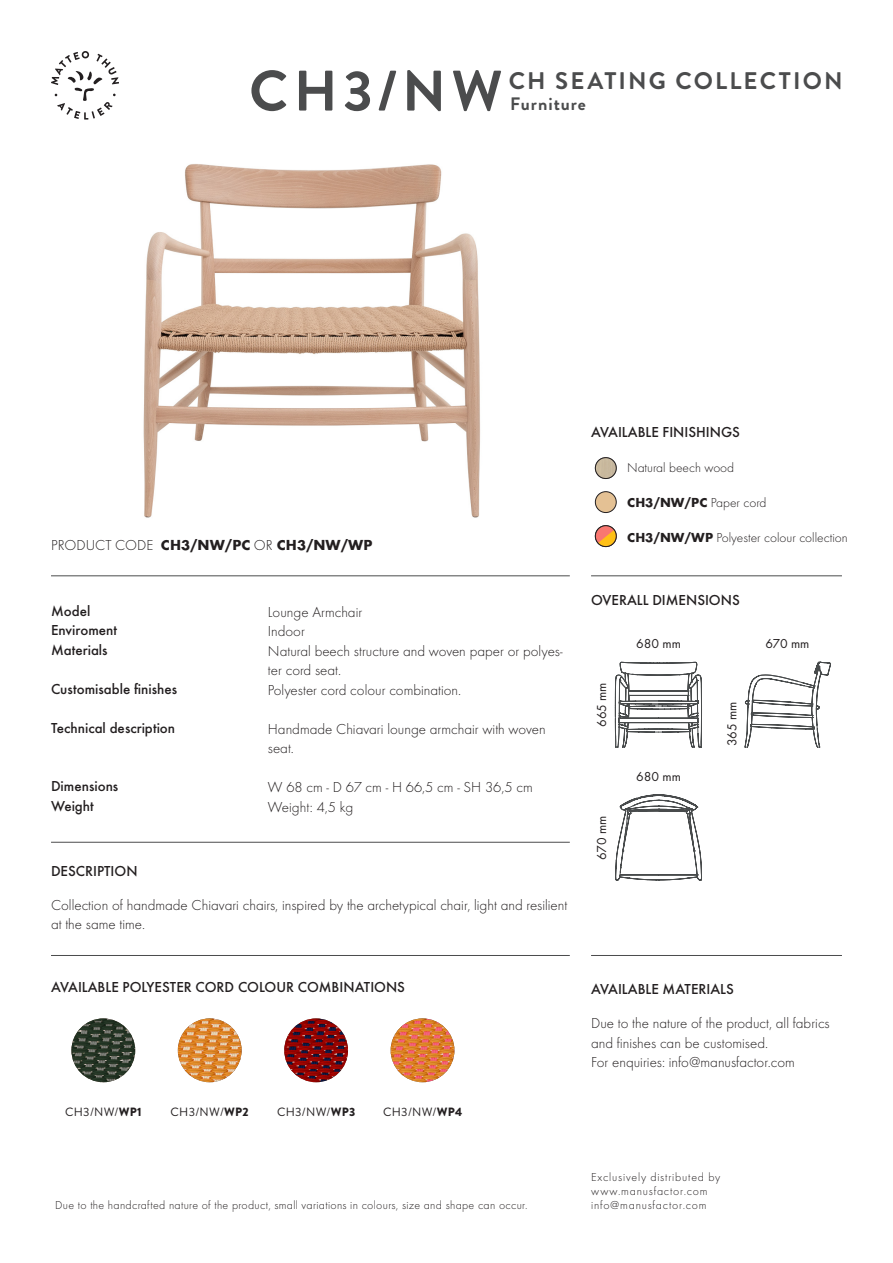
<style>
.page{position:relative;width:893px;height:1263px;background:#fff}
.page>*{position:absolute;margin:0;border:0;box-sizing:border-box;transform-origin:0 0}
.title_sessola{font:700 57px "Brandon Grotesque";color:#4b4c4d}
.t1{font:700 24px "Brandon Grotesque";letter-spacing:.09em;color:#4b4c4d}
.t2{font:700 18px "Brandon Grotesque";letter-spacing:.05em;color:#4b4c4d}
.t3{font:15px/19.5px "Futura TOT Ligh";color:#231f20}
.t4{font:500 15px "Futura TOT";color:#231f20}
.t5{font:15px "Futura T Bold";color:#231f20}
.t6{font:13.5px "Futura TOT Ligh";color:#231f20}
.t7{font:13.5px "Futura TOT";color:#231f20}
.t8{font:13.5px "Futura T Bold";color:#231f20}
.t9{font:12px "Futura TOT Ligh";letter-spacing:.025em;color:#231f20}
.t10{font:12px/13.5px "Futura TOT Ligh";letter-spacing:.065em;color:#231f20}
.t11{font:12px "Brandon Grotesque";letter-spacing:.025em;color:#231f20}
.s1{font-family:"Futura TOT Ligh"}
.s2{font-family:"Futura T Bold"}
.s3{font-weight:900}
</style>
<div class="page">
<svg style="left:51px;top:51px;width:68px;height:68px"></svg>
<hr style="left:591px;top:575px;width:251px;height:1px;background:#4b4c4d">
<hr style="left:51px;top:842px;width:519px;height:1px;background:#4b4c4d">
<hr style="left:591px;top:955px;width:251px;height:1px;background:#4b4c4d">
<hr style="left:51px;top:575px;width:519px;height:1px;background:#4b4c4d">
<svg style="left:615px;top:794px;width:87px;height:87px"></svg>
<svg style="left:615px;top:661px;width:87px;height:87px"></svg>
<svg style="left:744px;top:661px;width:87px;height:87px"></svg>
<img style="left:143px;top:164px;width:337px;height:354px">
<img style="left:595px;top:458px;width:21px;height:20px;border-radius:10px">
<div style="left:595px;top:457px;width:21px;height:22px;border:1px solid #231f20;border-radius:50%"></div>
<div style="left:595px;top:492px;width:21px;height:20px;background:#e4c194;border-radius:50%"></div>
<div style="left:595px;top:491px;width:21px;height:22px;border:1px solid #231f20;border-radius:50%"></div>
<svg style="left:595px;top:526px;width:21px;height:21px"></svg>
<svg style="left:598px;top:530px;width:19px;height:18px"></svg>
<div style="left:595px;top:525px;width:21px;height:22px;border:1px solid #231f20;border-radius:50%"></div>
<hr style="left:51px;top:955px;width:519px;height:1px;background:#4b4c4d">
<img style="left:71px;top:1018px;width:64px;height:64px;border-radius:32px">
<img style="left:391px;top:1018px;width:63px;height:64px;border-radius:32px">
<img style="left:178px;top:1018px;width:64px;height:64px;border-radius:32px">
<img style="left:284px;top:1018px;width:64px;height:64px;border-radius:32px">
<p class="title_sessola" style="left:249px;top:51px;width:255px">CH3/NW</p>
<h2 class="t1" style="left:509px;top:64px;width:336px">CH SEATING COLLECTION</h2>
<p class="t2" style="left:510px;top:91px;width:77px">Furniture</p>
<p class="t5" style="left:51px;top:536px;width:323px"><span class="s1">PRODUCT CODE</span> CH3/NW/PC <span class="s1">OR</span> CH3/NW/WP</p>
<p class="t4" style="left:591px;top:423px;width:150px">AVAILABLE FINISHINGS</p>
<p class="t6" style="left:627px;top:460px;width:109px">Natural beech wood</p>
<p class="t8" style="left:627px;top:495px;width:141px">CH3/NW/PC <span class="s1">Paper cord</span></p>
<p class="t6" style="left:627px;top:530px;width:222px"><span class="s2">CH3/NW/WP</span> Polyester colour collection</p>
<p class="t4" style="left:51px;top:602px;width:41px">Model</p>
<p class="t4" style="left:51px;top:621px;width:68px">Enviroment</p>
<p class="t4" style="left:51px;top:641px;width:58px">Materials</p>
<p class="t4" style="left:51px;top:680px;width:128px">Customisable finishes</p>
<p class="t4" style="left:51px;top:719px;width:126px">Technical description</p>
<p class="t4" style="left:51px;top:777px;width:69px">Dimensions</p>
<p class="t4" style="left:51px;top:797px;width:44px">Weight</p>
<p class="t3" style="left:268px;top:602px;width:96px">Lounge Armchair</p>
<p class="t3" style="left:268px;top:622px;width:39px">Indoor</p>
<p class="t3" style="left:268px;top:641px;width:296px">Natural beech structure and woven paper or polyes&shy;ter cord seat.</p>
<p class="t3" style="left:268px;top:680px;width:195px">Polyester cord colour combination.</p>
<p class="t3" style="left:268px;top:719px;width:279px">Handmade Chiavari lounge armchair with woven seat.</p>
<p class="t3" style="left:268px;top:778px;width:266px">W 68 cm - D 67 cm - H 66,5 cm - SH 36,5 cm</p>
<p class="t3" style="left:268px;top:797px;width:87px">Weight: 4,5 kg</p>
<p class="t4" style="left:51px;top:862px;width:88px">DESCRIPTION</p>
<p class="t3" style="left:51px;top:895px;width:518px">Collection of handmade Chiavari chairs, inspired by the archetypical chair, light and resilient at the same time.</p>
<p class="t4" style="left:51px;top:978px;width:355px">AVAILABLE POLYESTER CORD COLOUR COMBINATIONS</p>
<p class="t11" style="left:65px;top:1104px;width:78px">CH3/NW/<span class="s3">WP1</span></p>
<p class="t11" style="left:171px;top:1104px;width:80px">CH3/NW/<span class="s3">WP2</span></p>
<p class="t11" style="left:277px;top:1104px;width:80px">CH3/NW/<span class="s3">WP3</span></p>
<p class="t11" style="left:383px;top:1104px;width:81px">CH3/NW/<span class="s3">WP4</span></p>
<p class="t4" style="left:591px;top:591px;width:150px">OVERALL DIMENSIONS</p>
<p class="t7" style="left:594px;top:727px;width:46px;rotate:-90deg">665 mm</p>
<p class="t7" style="left:594px;top:859px;width:46px;rotate:-90deg">670 mm</p>
<p class="t7" style="left:636px;top:635px;width:46px">680 mm</p>
<p class="t7" style="left:636px;top:769px;width:46px">680 mm</p>
<p class="t7" style="left:724px;top:746px;width:46px;rotate:-90deg">365 mm</p>
<p class="t7" style="left:765px;top:635px;width:46px">670 mm</p>
<p class="t4" style="left:591px;top:980px;width:144px">AVAILABLE MATERIALS</p>
<p class="t3" style="left:591px;top:1014px;width:240px">Due to the nature of the product, all fabrics and finishes can be customised.</p>
<p class="t3" style="left:591px;top:1053px;width:205px">For enquiries: info@manusfactor.com</p>
<p class="t10" style="left:591px;top:1170px;width:131px">Exclusively distributed by www.manusfactor.com</p>
<p class="t9" style="left:55px;top:1198px;width:474px">Due to the handcrafted nature of the product, small variations in colours, size and shape can occur.</p>
<p class="t10" style="left:591px;top:1198px;width:117px">info@manusfactor.com</p>
</div>
